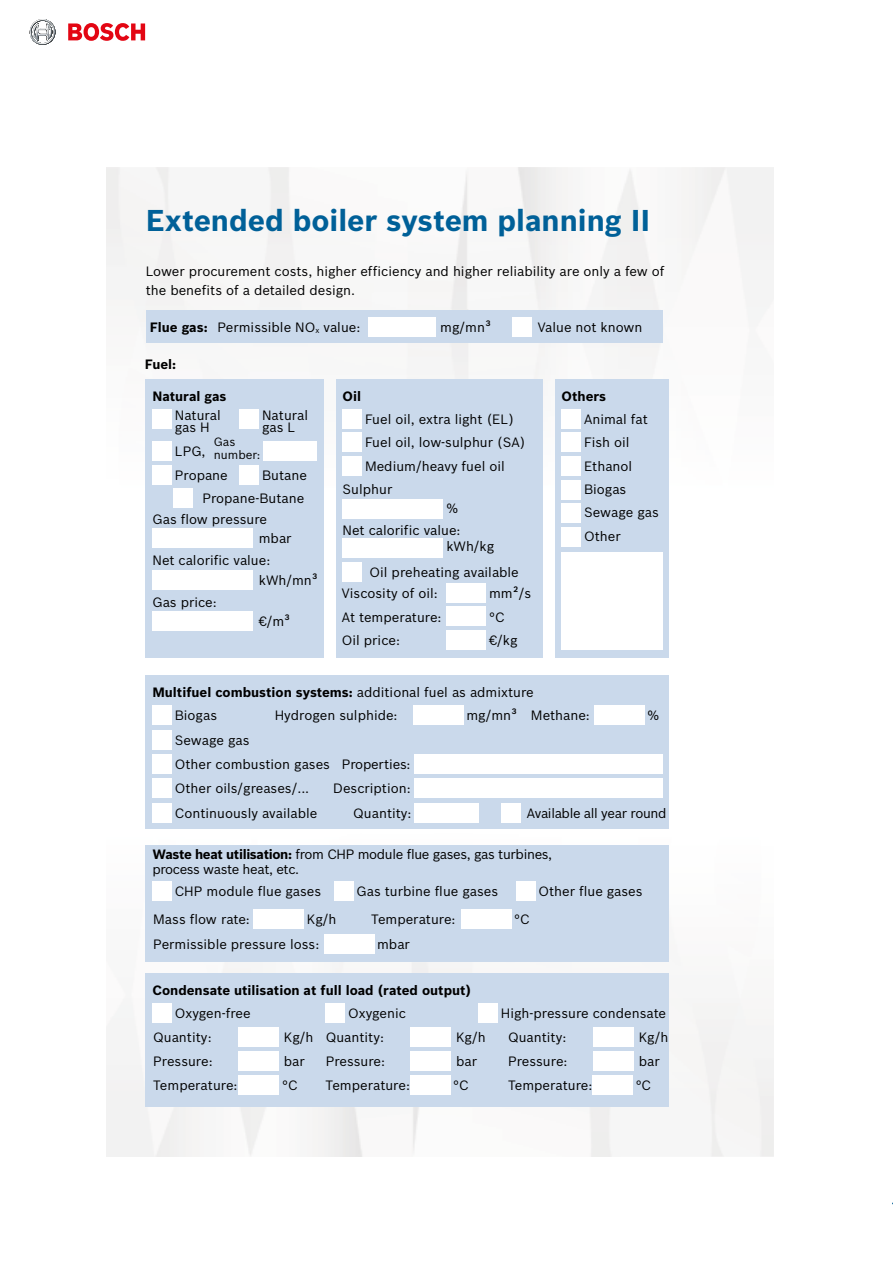
<style>
.page{position:relative;width:893px;height:1263px;background:#fff}
.page>*{position:absolute;margin:0;border:0;box-sizing:border-box;transform-origin:0 0}
.t1{font:700 29.4px "Bosch Sans";color:#006098}
.t2{font:13.2px/23.4px "Bosch Sans";color:#000}
.t3{font:13.2px/14.7px "Bosch Sans";letter-spacing:-.025em;color:#000}
.t4{font:700 13.2px "Bosch Sans";color:#000}
.t5{font:11.85px/13.2px "Bosch Sans";color:#000}
.s1{font-weight:700}
</style>
<div class="page">
<svg style="left:30px;top:19px;width:26px;height:26px"></svg>
<svg style="left:68px;top:23px;width:77px;height:18px"></svg>
<div style="left:146px;top:310px;width:516px;height:33px;background:#cad9eb"></div>
<div style="left:368px;top:317px;width:67px;height:20px;background:#fff"></div>
<div style="left:512px;top:317px;width:19px;height:20px;background:#fff"></div>
<div style="left:146px;top:379px;width:178px;height:279px;background:#cad9eb"></div>
<div style="left:152px;top:409px;width:20px;height:20px;background:#fff"></div>
<div style="left:240px;top:409px;width:19px;height:20px;background:#fff"></div>
<div style="left:152px;top:441px;width:20px;height:20px;background:#fff"></div>
<div style="left:152px;top:465px;width:20px;height:20px;background:#fff"></div>
<div style="left:152px;top:528px;width:101px;height:20px;background:#fff"></div>
<div style="left:152px;top:570px;width:101px;height:19px;background:#fff"></div>
<div style="left:152px;top:611px;width:101px;height:20px;background:#fff"></div>
<div style="left:240px;top:465px;width:19px;height:20px;background:#fff"></div>
<div style="left:173px;top:488px;width:19px;height:20px;background:#fff"></div>
<div style="left:555px;top:379px;width:114px;height:279px;background:#cad9eb"></div>
<div style="left:562px;top:409px;width:19px;height:20px;background:#fff"></div>
<div style="left:562px;top:433px;width:19px;height:19px;background:#fff"></div>
<div style="left:562px;top:456px;width:19px;height:20px;background:#fff"></div>
<div style="left:562px;top:480px;width:19px;height:19px;background:#fff"></div>
<div style="left:562px;top:503px;width:19px;height:20px;background:#fff"></div>
<div style="left:562px;top:527px;width:19px;height:20px;background:#fff"></div>
<div style="left:562px;top:553px;width:101px;height:97px;background:#fff"></div>
<div style="left:336px;top:379px;width:207px;height:279px;background:#cad9eb"></div>
<div style="left:343px;top:409px;width:19px;height:20px;background:#fff"></div>
<div style="left:343px;top:433px;width:19px;height:19px;background:#fff"></div>
<div style="left:343px;top:456px;width:19px;height:20px;background:#fff"></div>
<div style="left:343px;top:562px;width:19px;height:19px;background:#fff"></div>
<div style="left:446px;top:583px;width:40px;height:20px;background:#fff"></div>
<div style="left:446px;top:607px;width:40px;height:19px;background:#fff"></div>
<div style="left:446px;top:630px;width:40px;height:20px;background:#fff"></div>
<div style="left:343px;top:538px;width:100px;height:20px;background:#fff"></div>
<div style="left:342px;top:499px;width:101px;height:19px;background:#fff"></div>
<div style="left:146px;top:675px;width:523px;height:154px;background:#cad9eb"></div>
<div style="left:152px;top:705px;width:20px;height:20px;background:#fff"></div>
<div style="left:413px;top:705px;width:51px;height:20px;background:#fff"></div>
<div style="left:414px;top:754px;width:249px;height:20px;background:#fff"></div>
<div style="left:414px;top:778px;width:249px;height:20px;background:#fff"></div>
<div style="left:414px;top:803px;width:65px;height:19px;background:#fff"></div>
<div style="left:595px;top:705px;width:50px;height:20px;background:#fff"></div>
<div style="left:152px;top:730px;width:20px;height:19px;background:#fff"></div>
<div style="left:152px;top:754px;width:20px;height:20px;background:#fff"></div>
<div style="left:152px;top:778px;width:20px;height:20px;background:#fff"></div>
<div style="left:152px;top:803px;width:20px;height:19px;background:#fff"></div>
<div style="left:501px;top:803px;width:19px;height:20px;background:#fff"></div>
<div style="left:146px;top:845px;width:523px;height:117px;background:#cad9eb"></div>
<div style="left:152px;top:881px;width:20px;height:20px;background:#fff"></div>
<div style="left:334px;top:881px;width:20px;height:20px;background:#fff"></div>
<div style="left:516px;top:881px;width:20px;height:20px;background:#fff"></div>
<div style="left:254px;top:909px;width:50px;height:20px;background:#fff"></div>
<div style="left:324px;top:934px;width:50px;height:19px;background:#fff"></div>
<div style="left:461px;top:909px;width:50px;height:20px;background:#fff"></div>
<div style="left:146px;top:973px;width:523px;height:133px;background:#cad9eb"></div>
<div style="left:152px;top:1003px;width:20px;height:19px;background:#fff"></div>
<div style="left:326px;top:1003px;width:19px;height:19px;background:#fff"></div>
<div style="left:478px;top:1003px;width:20px;height:19px;background:#fff"></div>
<div style="left:238px;top:1027px;width:41px;height:20px;background:#fff"></div>
<div style="left:238px;top:1051px;width:41px;height:20px;background:#fff"></div>
<div style="left:238px;top:1075px;width:41px;height:20px;background:#fff"></div>
<div style="left:410px;top:1075px;width:41px;height:20px;background:#fff"></div>
<div style="left:592px;top:1075px;width:41px;height:20px;background:#fff"></div>
<div style="left:410px;top:1027px;width:41px;height:20px;background:#fff"></div>
<div style="left:410px;top:1051px;width:41px;height:20px;background:#fff"></div>
<div style="left:593px;top:1027px;width:41px;height:20px;background:#fff"></div>
<div style="left:593px;top:1051px;width:41px;height:20px;background:#fff"></div>
<div style="left:263px;top:441px;width:53px;height:20px;background:#fff"></div>
<h1 class="t1" style="left:146px;top:198px;width:506px">Extended boiler system planning II</h1>
<p class="t2" style="left:146px;top:261px;width:520px;line-height:19.2px">Lower procurement costs, higher efficiency and higher reliability are only a few of the benefits of a detailed design.</p>
<p class="t2" style="left:150px;top:314px;width:212px"><span class="s1">Flue gas:</span> Permissible NO<sub>x</sub> value:</p>
<p class="t2" style="left:440px;top:314px;width:52px">mg/mn³</p>
<p class="t2" style="left:538px;top:314px;width:106px">Value not known</p>
<p class="t4" style="left:145px;top:354px;width:33px">Fuel:</p>
<p class="t4" style="left:152px;top:386px;width:76px">Natural gas</p>
<p class="t2" style="left:175px;top:408px;width:48px;line-height:11.9px">Natural gas H</p>
<p class="t2" style="left:262px;top:408px;width:48px;line-height:11.9px">Natural gas L</p>
<p class="t2" style="left:175px;top:438px;width:54px;line-height:23.9px">LPG,<br>Propane</p>
<p class="t4" style="left:343px;top:386px;width:20px">Oil</p>
<p class="t4" style="left:562px;top:386px;width:46px">Others</p>
<p class="t2" style="left:584px;top:407px;width:76px">Animal fat<br>Fish oil<br>Ethanol<br>Biogas<br>Sewage gas<br>Other</p>
<p class="t2" style="left:365px;top:407px;width:162px">Fuel oil, extra light (EL)<br>Fuel oil, low-sulphur (SA)<br>Medium/heavy fuel oil</p>
<p class="t5" style="left:214px;top:434px;width:48px">Gas number:</p>
<p class="t2" style="left:202px;top:462px;width:106px;text-align:right">Butane<br>Propane-Butane</p>
<p class="t2" style="left:259px;top:509px;width:34px;line-height:19.2px;text-indent:-106px">Gas flow pressure mbar</p>
<p class="t2" style="left:259px;top:550px;width:61px;line-height:19.2px;text-indent:-106px">Net calorific value: kWh/mn³</p>
<p class="t2" style="left:152px;top:589px;width:66px">Gas price:</p>
<p class="t2" style="left:259px;top:608px;width:33px">€/m³</p>
<p class="t2" style="left:343px;top:477px;width:51px">Sulphur</p>
<p class="t2" style="left:446px;top:496px;width:13px">%</p>
<p class="t2" style="left:446px;top:521px;width:50px;line-height:16.2px;text-indent:-104px">Net calorific value: kWh/kg</p>
<p class="t2" style="left:370px;top:559px;width:151px">Oil preheating available</p>
<p class="t2" style="left:342px;top:580px;width:97px">Viscosity of oil:</p>
<p class="t2" style="left:489px;top:580px;width:44px">mm²/s</p>
<p class="t2" style="left:342px;top:604px;width:101px">At temperature:</p>
<p class="t2" style="left:489px;top:604px;width:17px">°C</p>
<p class="t2" style="left:342px;top:628px;width:60px">Oil price:</p>
<p class="t2" style="left:489px;top:628px;width:30px">€/kg</p>
<p class="t2" style="left:175px;top:679px;width:360px;text-indent:-22px"><span class="s1">Multifuel combustion systems:</span> additional fuel as admixture<br>Biogas</p>
<p class="t2" style="left:275px;top:703px;width:124px">Hydrogen sulphide:</p>
<p class="t2" style="left:466px;top:703px;width:125px">mg/mn³ Methane:</p>
<p class="t2" style="left:647px;top:703px;width:13px">%</p>
<p class="t2" style="left:175px;top:727px;width:237px;line-height:24.5px">Sewage gas<br>Other combustion gases Properties:<br>Other oils/greases/...</p>
<p class="t2" style="left:333px;top:776px;width:79px">Description:</p>
<p class="t2" style="left:175px;top:800px;width:144px">Continuously available</p>
<p class="t2" style="left:353px;top:800px;width:60px">Quantity:</p>
<p class="t3" style="left:527px;top:805px;width:141px">Available all year round</p>
<p class="t3" style="left:152px;top:846px;width:401px"><span class="s1">Waste heat utilisation:</span> from CHP module flue gases, gas turbines, process waste heat, etc.</p>
<p class="t2" style="left:175px;top:879px;width:148px">CHP module flue gases</p>
<p class="t2" style="left:356px;top:879px;width:143px">Gas turbine flue gases</p>
<p class="t2" style="left:538px;top:879px;width:106px">Other flue gases</p>
<p class="t2" style="left:153px;top:907px;width:98px">Mass flow rate:</p>
<p class="t2" style="left:153px;top:906px;width:185px;line-height:24.9px;text-indent:154px">Kg/h<br>Permissible pressure loss:</p>
<p class="t2" style="left:371px;top:907px;width:86px">Temperature:</p>
<p class="t2" style="left:514px;top:907px;width:17px">°C</p>
<p class="t2" style="left:377px;top:931px;width:34px">mbar</p>
<p class="t4" style="left:152px;top:980px;width:320px">Condensate utilisation at full load (rated output)</p>
<p class="t2" style="left:175px;top:1000px;width:77px">Oxygen-free</p>
<p class="t2" style="left:348px;top:1000px;width:59px">Oxygenic</p>
<p class="t2" style="left:501px;top:1000px;width:167px">High-pressure condensate</p>
<p class="t2" style="left:153px;top:1025px;width:60px">Quantity:</p>
<p class="t2" style="left:284px;top:1025px;width:31px">Kg/h</p>
<p class="t2" style="left:153px;top:1049px;width:61px">Pressure:</p>
<p class="t2" style="left:284px;top:1049px;width:22px">bar</p>
<p class="t2" style="left:153px;top:1073px;width:86px">Temperature:</p>
<p class="t2" style="left:282px;top:1073px;width:17px">°C</p>
<p class="t2" style="left:326px;top:1073px;width:86px">Temperature:</p>
<p class="t2" style="left:453px;top:1073px;width:17px">°C</p>
<p class="t2" style="left:508px;top:1073px;width:86px">Temperature:</p>
<p class="t2" style="left:636px;top:1073px;width:17px">°C</p>
<p class="t2" style="left:326px;top:1025px;width:60px">Quantity:</p>
<p class="t2" style="left:456px;top:1025px;width:31px">Kg/h</p>
<p class="t2" style="left:326px;top:1049px;width:61px">Pressure:</p>
<p class="t2" style="left:456px;top:1049px;width:22px">bar</p>
<p class="t2" style="left:508px;top:1025px;width:60px">Quantity:</p>
<p class="t2" style="left:639px;top:1025px;width:31px">Kg/h</p>
<p class="t2" style="left:508px;top:1049px;width:61px">Pressure:</p>
<p class="t2" style="left:639px;top:1049px;width:22px">bar</p>
</div>
